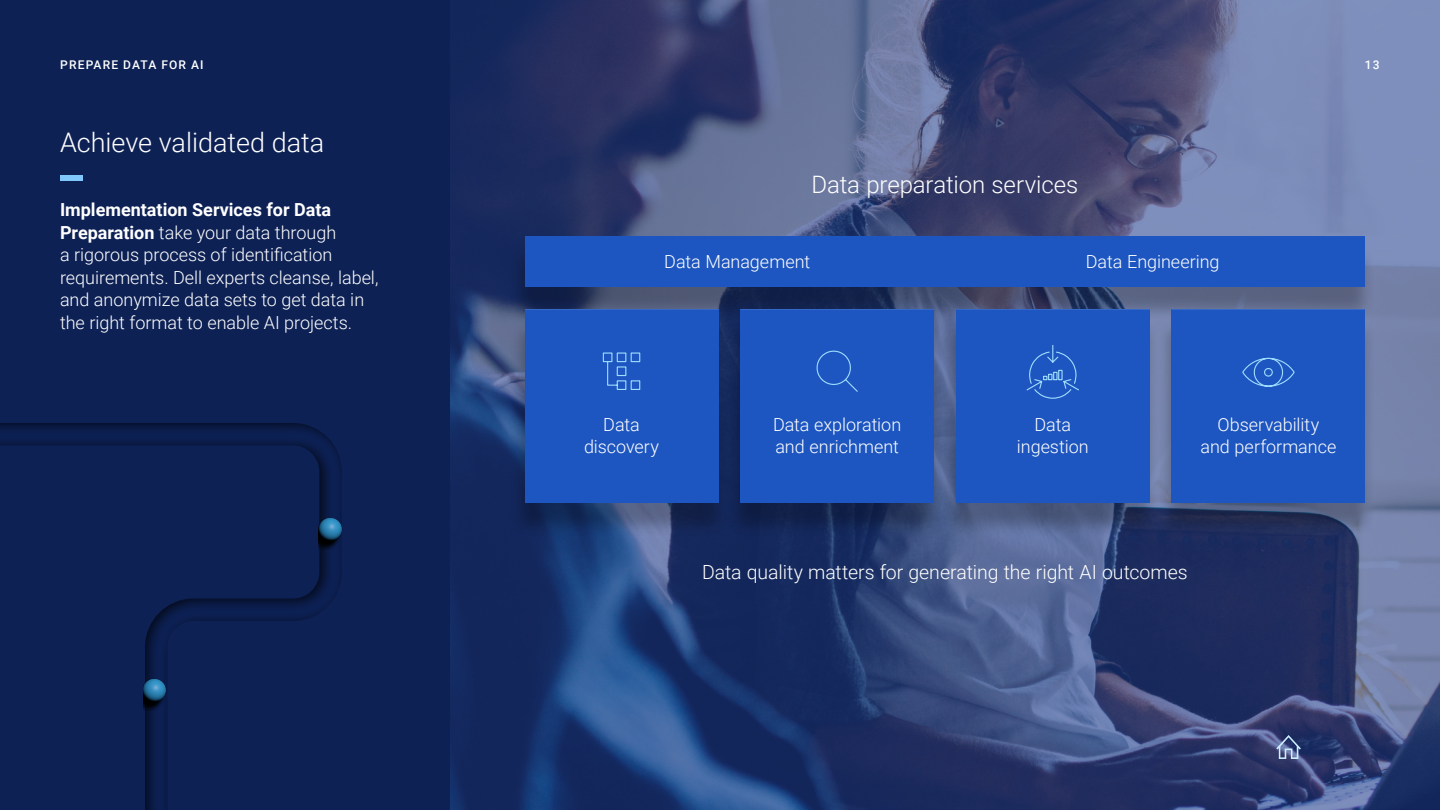
<style>
.page{position:relative;width:1440px;height:810px;background:#0d2155}
.page>*{position:absolute;margin:0;border:0;box-sizing:border-box;transform-origin:0 0}
.t1{font:300 27px "Roboto";color:#fff}
.t2{font:300 24px "Roboto";letter-spacing:-.005em;color:#fff}
.t3{font:300 19.5px "Roboto";color:#fff}
.t4{font:300 18px/22.5px "Roboto";color:#fff;text-align:center}
.t5{font:500 12px "Roboto";letter-spacing:.1em;color:#fff}
.s1{font-weight:700}
</style>
<div class="page">
<img style="left:450px;top:0;width:990px;height:810px">
<div style="left:60px;top:175px;width:22px;height:5px;background:#80c7fb"></div>
<div style="left:510px;top:245px;width:866px;height:77px;background:#000;opacity:.25"></div>
<div style="left:524px;top:235px;width:842px;height:51px;background:#1d56c0"></div>
<div style="left:1157px;top:319px;width:219px;height:218px;background:#000;opacity:.25"></div>
<div style="left:1171px;top:308px;width:195px;height:194px;background:#1d56c0"></div>
<div style="left:941px;top:319px;width:219px;height:218px;background:#000;opacity:.25"></div>
<div style="left:955px;top:308px;width:195px;height:194px;background:#1d56c0"></div>
<div style="left:726px;top:319px;width:218px;height:218px;background:#000;opacity:.25"></div>
<div style="left:740px;top:308px;width:195px;height:194px;background:#1d56c0"></div>
<div style="left:510px;top:319px;width:219px;height:218px;background:#000;opacity:.25"></div>
<div style="left:524px;top:308px;width:195px;height:194px;background:#1d56c0"></div>
<svg style="left:602px;top:352px;width:39px;height:38px"></svg>
<svg style="left:816px;top:350px;width:42px;height:42px"></svg>
<svg style="left:1026px;top:345px;width:53px;height:54px"></svg>
<svg style="left:1242px;top:357px;width:53px;height:30px"></svg>
<img style="left:319px;top:512px;width:23px;height:38px">
<img style="left:144px;top:672px;width:23px;height:38px">
<svg style="left:1276px;top:735px;width:25px;height:24px"></svg>
<p class="t5" style="left:60px;top:56px;width:145px">PREPARE DATA FOR AI</p>
<p class="t5" style="left:1365px;top:56px;width:16px">13</p>
<h1 class="t1" style="left:60px;top:124px;width:266px">Achieve validated data</h1>
<p class="t4" style="left:60px;top:198px;width:320px;text-align:left"><span class="s1">Implementation Services for Data Preparation</span> take your data through<br>a rigorous process of identification requirements. Dell experts cleanse, label, and anonymize data sets to get data in the right format to enable AI projects.</p>
<h2 class="t2" style="left:812px;top:167px;width:268px">Data preparation services</h2>
<p class="t4" style="left:664px;top:250px;width:147px">Data Management</p>
<p class="t4" style="left:1086px;top:250px;width:135px">Data Engineering</p>
<p class="t4" style="left:584px;top:412px;width:76px">Data discovery</p>
<p class="t4" style="left:773px;top:412px;width:130px;text-align:left">Data exploration and enrichment</p>
<p class="t4" style="left:1017px;top:412px;width:73px">Data ingestion</p>
<p class="t4" style="left:1200px;top:412px;width:137px">Observability<br>and performance</p>
<p class="t3" style="left:702px;top:559px;width:487px">Data quality matters for generating the right AI outcomes</p>
</div>
